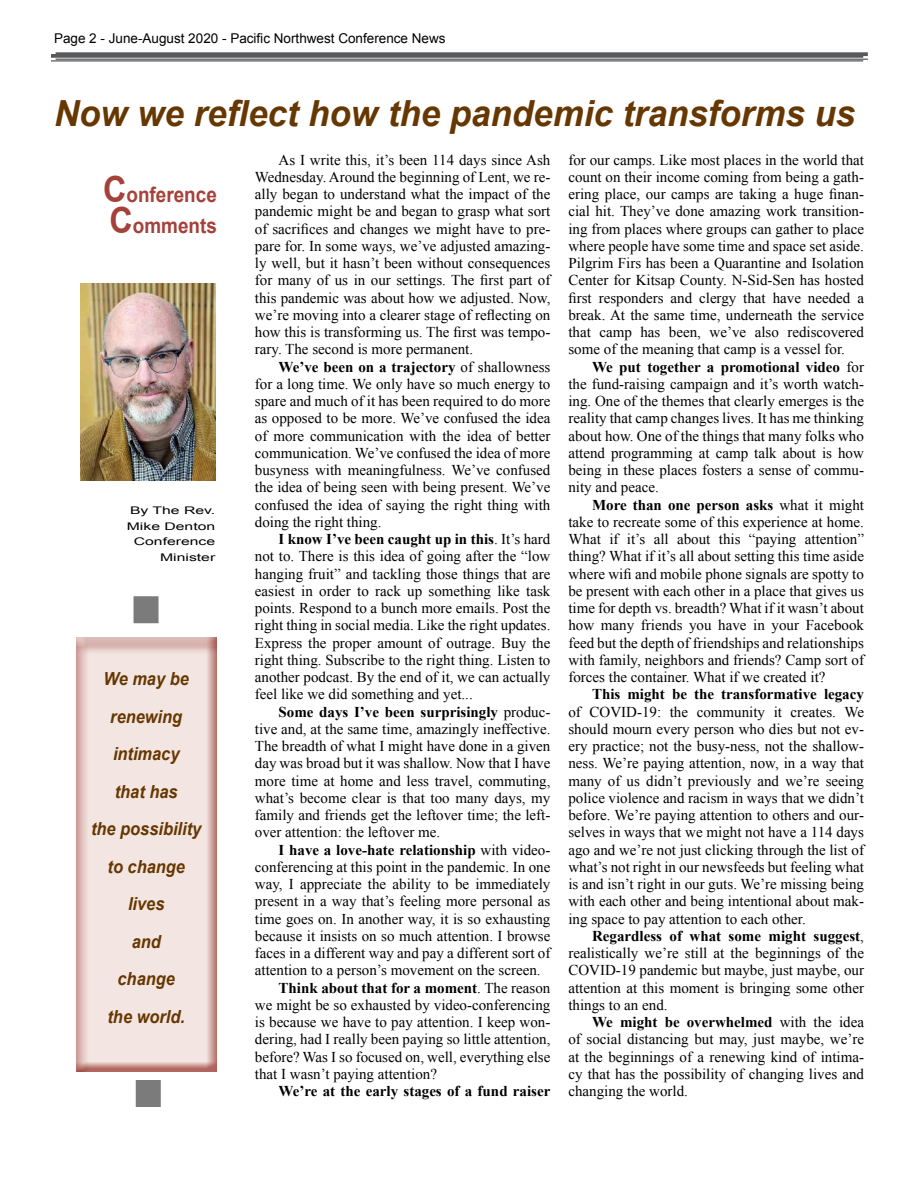
<style>
.page{position:relative;width:918px;height:1188px;background:#fff}
.page>*{position:absolute;margin:0;border:0;box-sizing:border-box;transform-origin:0 0}
.t1{font:italic 700 36px "Arial";color:#663700}
.t2{font:700 21px/31.5px "Arial";color:#a4413a;text-align:center;scale:.9 1}
.t3{font:italic 700 18px/37.5px "Arial";color:#663700;text-align:center;scale:.91 1}
.t4{font:15px/17.2px "Times New Roman";color:#000;text-align:justify}
.t5{font:700 15px "Times New Roman";color:#000}
.t6{font:13.5px "Arial";color:#000}
.t7{font:10.5px/15.8px "Arial";color:#000;text-align:right;scale:1.5 1}
.s1{font-size:36px}
.s2{font-weight:700}
.s3{font-weight:400}
</style>
<div class="page">
<div style="left:74px;top:635px;width:154px;height:438px;background:#a4413a;opacity:.75"></div>
<svg style="left:51px;top:54px;width:812px;height:4px;background:#6c6d6e"></svg>
<hr style="left:51px;top:60px;width:812px;height:2px;background:#58595b">
<div style="left:136px;top:1080px;width:25px;height:27px;background:#7b7b7b"></div>
<div style="left:134px;top:596px;width:25px;height:27px;background:#7b7b7b"></div>
<svg style="left:56px;top:52px;width:812px;height:4px;background:#656667"></svg>
<hr style="left:56px;top:59px;width:812px;height:1px;background:#58595b">
<img style="left:81px;top:283px;width:135px;height:197px">
<p class="t6" style="left:54px;top:29px;width:393px">Page 2 - June-August 2020 - Pacific Northwest Conference News</p>
<h1 class="t1" style="left:54px;top:90px;width:803px">Now we reflect how the pandemic transforms us</h1>
<h2 class="t2" style="left:103px;top:179px;width:128px"><span class="s1">C</span>onference<br><span class="s1">C</span>omments</h2>
<p class="t7" style="left:127px;top:502px;width:60px">By The Rev.<br>Mike Denton<br>Conference<br>Minister</p>
<p class="t3" style="left:91px;top:661px;width:123px">We may be renewing intimacy<br>that has<br>the possibility to change lives<br>and<br>change<br>the world.</p>
<p class="t4" style="left:255px;top:151px;width:297px;text-indent:24px">As I write this, it’s been 114 days since Ash Wednesday. Around the beginning of Lent, we re&shy;ally began to understand what the impact of the pandemic might be and began to grasp what sort of sacrifices and changes we might have to pre&shy;pare for. In some ways, we’ve adjusted amazing&shy;ly well, but it hasn’t been without consequences for many of us in our settings. The first part of this pandemic was about how we adjusted. Now, we’re moving into a clearer stage of reflecting on how this is transforming us. The first was tempo&shy;rary. The second is more permanent.</p>
<p class="t4" style="left:255px;top:358px;width:297px;text-indent:24px"><span class="s2">We’ve been on a trajectory</span> of shallowness for a long time. We only have so much energy to spare and much of it has been required to do more as opposed to be more. We’ve confused the idea of more communication with the idea of better communication. We’ve confused the idea of more busyness with meaningfulness. We’ve confused the idea of being seen with being present. We’ve confused the idea of saying the right thing with doing the right thing.</p>
<p class="t4" style="left:255px;top:530px;width:297px;text-indent:24px"><span class="s2">I know I’ve been caught up in this</span>. It’s hard not to. There is this idea of going after the “low hanging fruit” and tackling those things that are easiest in order to rack up something like task points. Respond to a bunch more emails. Post the right thing in social media. Like the right updates.<br>Express the proper amount of outrage. Buy the right thing. Subscribe to the right thing. Listen to another podcast. By the end of it, we can actually feel like we did something and yet...</p>
<p class="t4" style="left:255px;top:703px;width:297px;text-indent:24px"><span class="s2">Some days I’ve been surprisingly</span> produc&shy;tive and, at the same time, amazingly ineffective.<br>The breadth of what I might have done in a given day was broad but it was shallow. Now that I have more time at home and less travel, commuting, what’s become clear is that too many days, my family and friends get the leftover time; the left&shy;over attention: the leftover me.</p>
<p class="t5" style="left:279px;top:839px;width:273px">I have a love-hate relationship <span class="s3">with video-</span></p>
<p class="t4" style="left:255px;top:858px;width:297px">conferencing at this point in the pandemic. In one</p>
<p class="t4" style="left:255px;top:875px;width:297px">way, I appreciate the ability to be immediately</p>
<p class="t4" style="left:255px;top:893px;width:297px">present in a way that’s feeling more personal as</p>
<p class="t4" style="left:255px;top:910px;width:297px">time goes on. In another way, it is so exhausting</p>
<p class="t4" style="left:255px;top:927px;width:297px">because it insists on so much attention. I browse</p>
<p class="t4" style="left:255px;top:944px;width:297px">faces in a different way and pay a different sort of</p>
<p class="t4" style="left:255px;top:962px;width:287px">attention to a person’s movement on the screen.</p>
<p class="t5" style="left:279px;top:977px;width:273px">Think about that for a moment<span class="s3">. The reason</span></p>
<p class="t4" style="left:255px;top:996px;width:297px">we might be so exhausted by video-conferencing</p>
<p class="t4" style="left:255px;top:1013px;width:297px">is because we have to pay attention. I keep won-</p>
<p class="t4" style="left:255px;top:1031px;width:297px">dering, had I really been paying so little attention,</p>
<p class="t4" style="left:255px;top:1048px;width:297px">before? Was I so focused on, well, everything else</p>
<p class="t4" style="left:255px;top:1065px;width:184px">that I wasn’t paying attention?</p>
<p class="t5" style="left:279px;top:1081px;width:273px">We’re at the early stages of a fund raiser</p>
<p class="t4" style="left:568px;top:151px;width:297px">for our camps. Like most places in the world that count on their income coming from being a gath&shy;ering place, our camps are taking a huge finan&shy;cial hit. They’ve done amazing work transition&shy;ing from places where groups can gather to place where people have some time and space set aside.<br>Pilgrim Firs has been a Quarantine and Isolation Center for Kitsap County. N-Sid-Sen has hosted first responders and clergy that have needed a break. At the same time, underneath the service that camp has been, we’ve also rediscovered some of the meaning that camp is a vessel for.</p>
<p class="t4" style="left:568px;top:358px;width:297px;text-indent:24px"><span class="s2">We put together a promotional video</span> for the fund-raising campaign and it’s worth watch&shy;ing. One of the themes that clearly emerges is the reality that camp changes lives. It has me thinking about how. One of the things that many folks who attend programming at camp talk about is how being in these places fosters a sense of commu&shy;nity and peace.</p>
<p class="t4" style="left:568px;top:496px;width:297px;text-indent:24px"><span class="s2">More than one person asks</span> what it might take to recreate some of this experience at home.<br>What if it’s all about this “paying attention” thing? What if it’s all about setting this time aside where wifi and mobile phone signals are spotty to be present with each other in a place that gives us time for depth vs. breadth? What if it wasn’t about how many friends you have in your Facebook feed but the depth of friendships and relationships with family, neighbors and friends? Camp sort of forces the container. What if we created it?</p>
<p class="t5" style="left:592px;top:684px;width:273px">This might be the transformative legacy</p>
<p class="t4" style="left:568px;top:703px;width:297px">of COVID-19: the community it creates. We should mourn every person who dies but not ev&shy;ery practice; not the busy-ness, not the shallow&shy;ness. We’re paying attention, now, in a way that many of us didn’t previously and we’re seeing police violence and racism in ways that we didn’t before. We’re paying attention to others and our&shy;selves in ways that we might not have a 114 days ago and we’re not just clicking through the list of what’s not right in our newsfeeds but feeling what is and isn’t right in our guts. We’re missing being with each other and being intentional about mak&shy;ing space to pay attention to each other.</p>
<p class="t4" style="left:568px;top:927px;width:297px;text-indent:24px"><span class="s2">Regardless of what some might suggest</span>, realistically we’re still at the beginnings of the COVID-19 pandemic but maybe, just maybe, our attention at this moment is bringing some other things to an end.</p>
<p class="t4" style="left:568px;top:1013px;width:297px;text-indent:24px"><span class="s2">We might be overwhelmed</span> with the idea of social distancing but may, just maybe, we’re at the beginnings of a renewing kind of intima&shy;cy that has the possibility of changing lives and changing the world.</p>
</div>
